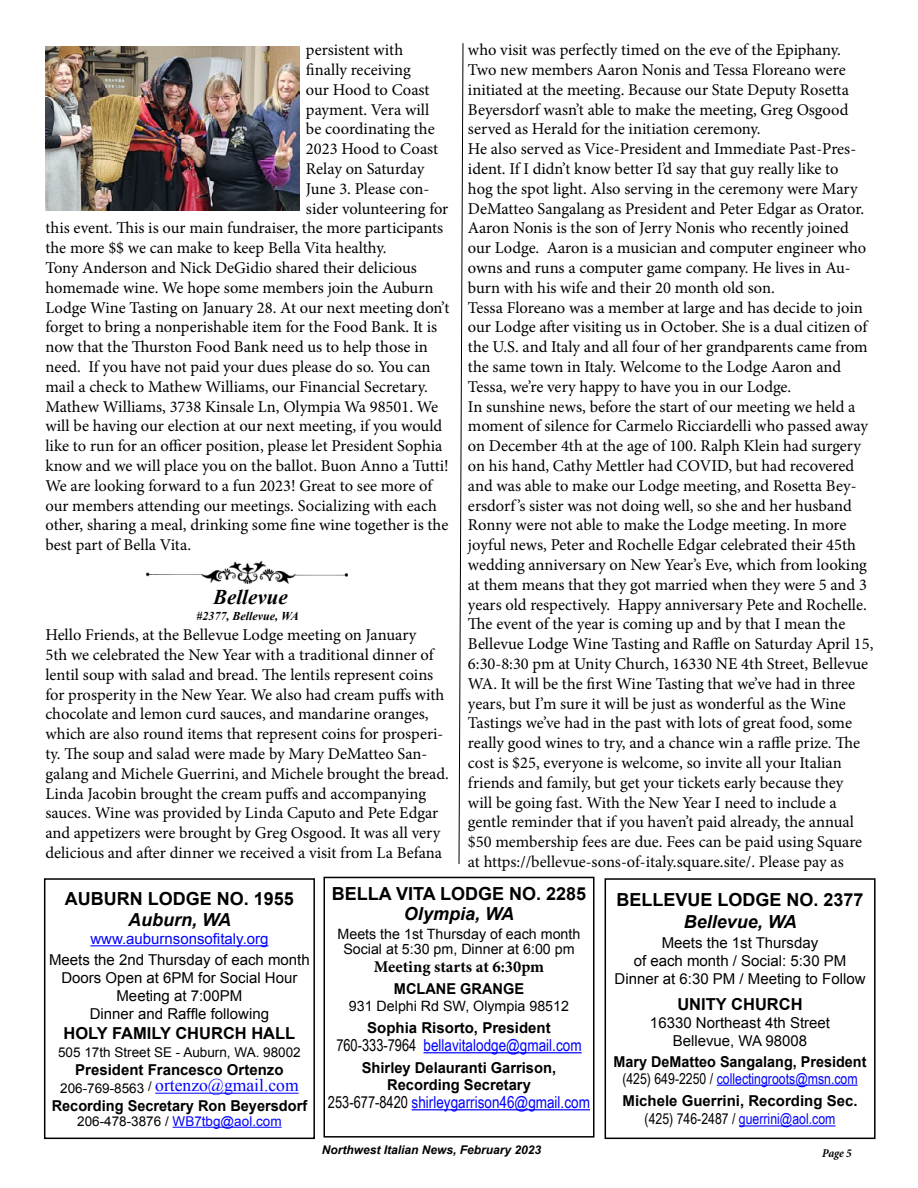
<style>
.page{position:relative;width:918px;height:1188px;background:#fff}
.page>*{position:absolute;margin:0;border:0;box-sizing:border-box;transform-origin:0 0}
.t1{font:italic 700 21px "Times New Roman";color:#000}
.t2{font:700 18px "Arial";color:#000}
.t3{font:italic 700 18px "Arial";color:#000}
.t4{font:17.55px "Times New Roman";color:#00f}
.t5{font:16.5px/19.8px "Minion Pro";letter-spacing:-.005em;color:#000}
.t6{font:16.5px "Arial Narrow";color:#00f}
.t7{font:700 16.5px "Arial";color:#000}
.t8{font:700 16.5px "Minion Pro";color:#000}
.t9{font:15px/18px "Arial";color:#000;text-align:center}
.t10{font:700 15px/16.5px "Arial";color:#000;text-align:center}
.t11{font:15px "Arial Narrow";color:#00f}
.t12{font:700 15px "Arial";color:#000;scale:.96 1}
.t13{font:15px "Arial";color:#00f}
.t14{font:14.25px/15px "Arial";color:#000;text-align:center}
.t15{font:13.5px "Arial";color:#000}
.t16{font:13.5px "Arial";color:#00f}
.t17{font:italic 700 12px "Arial";color:#000}
.t18{font:italic 700 12px "Times New Roman";color:#000}
.t19{font:italic 700 condensed 12px "Minion Pro";color:#000}
.s1{font-family:"Arial";font-size:13.5px;color:#000}
.s2{color:#000}
</style>
<div class="page">
<hr style="left:717px;top:1085px;width:141px;height:1px;background:#00f">
<hr style="left:739px;top:1125px;width:97px;height:1px;background:#00f">
<div style="left:605px;top:878px;width:271px;height:261px;border:2px solid #000"></div>
<hr style="left:424px;top:1052px;width:158px;height:1px;background:#00f">
<hr style="left:412px;top:1109px;width:178px;height:1px;background:#00f">
<div style="left:324px;top:877px;width:270px;height:261px;border:2px solid #000"></div>
<svg style="left:458px;top:43px;width:6px;height:821px"></svg>
<hr style="left:90px;top:945px;width:179px;height:1px;background:#00f">
<hr style="left:155px;top:1093px;width:144px;height:1px;background:#00f">
<hr style="left:173px;top:1127px;width:109px;height:1px;background:#00f">
<div style="left:44px;top:878px;width:271px;height:261px;border:2px solid #000"></div>
<img style="left:45px;top:46px;width:254px;height:164px">
<img style="left:146px;top:562px;width:201px;height:22px">
<p class="t5" style="left:306px;top:40px;width:99px">persistent with</p>
<p class="t5" style="left:306px;top:60px;width:106px">finally receiving</p>
<p class="t5" style="left:306px;top:80px;width:125px">our Hood to Coast</p>
<p class="t5" style="left:306px;top:100px;width:125px">payment. Vera will</p>
<p class="t5" style="left:306px;top:119px;width:130px">be coordinating the</p>
<p class="t5" style="left:306px;top:139px;width:134px">2023 Hood to Coast</p>
<p class="t5" style="left:306px;top:159px;width:120px">Relay on Saturday</p>
<p class="t5" style="left:306px;top:179px;width:125px">June 3. Please con-</p>
<p class="t5" style="left:306px;top:199px;width:144px">sider volunteering for</p>
<p class="t5" style="left:45px;top:218px;width:399px">this event. This is our main fundraiser, the more participants</p>
<p class="t5" style="left:45px;top:238px;width:343px">the more $$ we can make to keep Bella Vita healthy.</p>
<p class="t5" style="left:45px;top:258px;width:373px">Tony Anderson and Nick DeGidio shared their delicious</p>
<p class="t5" style="left:45px;top:278px;width:390px">homemade wine. We hope some members join the Auburn</p>
<p class="t5" style="left:45px;top:298px;width:405px">Lodge Wine Tasting on January 28. At our next meeting don’t</p>
<p class="t5" style="left:45px;top:317px;width:393px">forget to bring a nonperishable item for the Food Bank. It is</p>
<p class="t5" style="left:45px;top:337px;width:384px">now that the Thurston Food Bank need us to help those in</p>
<p class="t5" style="left:45px;top:357px;width:387px">need. If you have not paid your dues please do so. You can</p>
<p class="t5" style="left:45px;top:377px;width:384px">mail a check to Mathew Williams, our Financial Secretary.</p>
<p class="t5" style="left:45px;top:397px;width:394px">Mathew Williams, 3738 Kinsale Ln, Olympia Wa 98501. We</p>
<p class="t5" style="left:45px;top:416px;width:398px">will be having our election at our next meeting, if you would</p>
<p class="t5" style="left:45px;top:436px;width:399px">like to run for an officer position, please let President Sophia</p>
<p class="t5" style="left:45px;top:456px;width:405px">know and we will place you on the ballot. Buon Anno a Tutti!</p>
<p class="t5" style="left:45px;top:476px;width:388px">We are looking forward to a fun 2023! Great to see more of</p>
<p class="t5" style="left:45px;top:496px;width:393px">our members attending our meetings. Socializing with each</p>
<p class="t5" style="left:45px;top:515px;width:404px">other, sharing a meal, drinking some fine wine together is the</p>
<p class="t5" style="left:45px;top:535px;width:147px">best part of Bella Vita.</p>
<p class="t1" style="left:213px;top:582px;width:76px">Bellevue</p>
<p class="t18" style="left:197px;top:608px;width:104px">#2377, Bellevue, WA</p>
<p class="t5" style="left:45px;top:625px;width:405px">Hello Friends, at the Bellevue Lodge meeting on January<br>5th we celebrated the New Year with a traditional dinner of lentil soup with salad and bread. The lentils represent coins for prosperity in the New Year. We also had cream puffs with chocolate and lemon curd sauces, and mandarine oranges, which are also round items that represent coins for prosperi&shy;ty. The soup and salad were made by Mary DeMatteo San&shy;galang and Michele Guerrini, and Michele brought the bread.<br>Linda Jacobin brought the cream puffs and accompanying sauces. Wine was provided by Linda Caputo and Pete Edgar and appetizers were brought by Greg Osgood. It was all very delicious and after dinner we received a visit from La Befana</p>
<p class="t5" style="left:468px;top:40px;width:407px">who visit was perfectly timed on the eve of the Epiphany.<br>Two new members Aaron Nonis and Tessa Floreano were initiated at the meeting. Because our State Deputy Rosetta Beyersdorf wasn’t able to make the meeting, Greg Osgood served as Herald for the initiation ceremony.<br>He also served as Vice-President and Immediate Past-Pres&shy;ident. If I didn’t know better I’d say that guy really like to<br>hog the spot light. Also serving in the ceremony were Mary DeMatteo Sangalang as President and Peter Edgar as Orator.<br>Aaron Nonis is the son of Jerry Nonis who recently joined our Lodge. Aaron is a musician and computer engineer who owns and runs a computer game company. He lives in Au&shy;burn with his wife and their 20 month old son.<br>Tessa Floreano was a member at large and has decide to join our Lodge after visiting us in October. She is a dual citizen of the U.S. and Italy and all four of her grandparents came from the same town in Italy. Welcome to the Lodge Aaron and Tessa, we’re very happy to have you in our Lodge.<br>In sunshine news, before the start of our meeting we held a moment of silence for Carmelo Ricciardelli who passed away on December 4th at the age of 100. Ralph Klein had surgery on his hand, Cathy Mettler had COVID, but had recovered and was able to make our Lodge meeting, and Rosetta Bey&shy;ersdorf ’s sister was not doing well, so she and her husband Ronny were not able to make the Lodge meeting. In more joyful news, Peter and Rochelle Edgar celebrated their 45th wedding anniversary on New Year’s Eve, which from looking at them means that they got married when they were 5 and 3 years old respectively. Happy anniversary Pete and Rochelle.<br>The event of the year is coming up and by that I mean the Bellevue Lodge Wine Tasting and Raffle on Saturday April 15, 6:30-8:30 pm at Unity Church, 16330 NE 4th Street, Bellevue WA. It will be the first Wine Tasting that we’ve had in three years, but I’m sure it will be just as wonderful as the Wine Tastings we’ve had in the past with lots of great food, some really good wines to try, and a chance win a raffle prize. The cost is $25, everyone is welcome, so invite all your Italian friends and family, but get your tickets early because they<br>will be going fast. With the New Year I need to include a gentle reminder that if you haven’t paid already, the annual $50 membership fees are due. Fees can be paid using Square at https://bellevue-sons-of-italy.square.site/. Please pay as</p>
<p class="t2" style="left:65px;top:886px;width:231px">AUBURN LODGE NO. 1955</p>
<p class="t3" style="left:128px;top:908px;width:104px">Auburn, WA</p>
<p class="t13" style="left:90px;top:929px;width:180px">www.auburnsonsofitaly.org</p>
<p class="t9" style="left:49px;top:951px;width:262px">Meets the 2nd Thursday of each month<br>Doors Open at 6PM for Social Hour<br>Meeting at 7:00PM<br>Dinner and Raffle following</p>
<p class="t7" style="left:63px;top:1022px;width:233px">HOLY FAMILY CHURCH HALL</p>
<p class="t15" style="left:58px;top:1043px;width:244px">505 17th Street SE - Auburn, WA. 98002</p>
<p class="t10" style="left:75px;top:1062px;width:210px">President Francesco Ortenzo</p>
<p class="t4" style="left:60px;top:1074px;width:240px"><sub>206-769-8563</sub> <span class="s1">/</span> ortenzo@gmail.com</p>
<p class="t10" style="left:52px;top:1098px;width:257px">Recording Secretary Ron Beyersdorf</p>
<p class="t16" style="left:77px;top:1112px;width:206px"><span class="s2">206-478-3876 /</span> WB7tbg@aol.com</p>
<p class="t2" style="left:332px;top:882px;width:256px">BELLA VITA LODGE NO. 2285</p>
<p class="t3" style="left:404px;top:902px;width:112px">Olympia, WA</p>
<p class="t14" style="left:338px;top:927px;width:244px">Meets the 1st Thursday of each month<br>Social at 5:30 pm, Dinner at 6:00 pm</p>
<p class="t8" style="left:374px;top:956px;width:172px">Meeting starts at 6:30pm</p>
<p class="t10" style="left:394px;top:981px;width:132px">MCLANE GRANGE</p>
<p class="t14" style="left:349px;top:998px;width:222px">931 Delphi Rd SW, Olympia 98512</p>
<p class="t10" style="left:367px;top:1020px;width:185px">Sophia Risorto, President</p>
<p class="t6" style="left:336px;top:1033px;width:247px"><span class="s2">760-333-7964</span> bellavitalodge@gmail.com</p>
<p class="t10" style="left:362px;top:1060px;width:196px">Shirley Delauranti Garrison,<br>Recording Secretary</p>
<p class="t6" style="left:328px;top:1090px;width:263px"><span class="s2">253-677-8420</span> shirleygarrison46@gmail.com</p>
<p class="t2" style="left:617px;top:888px;width:249px">BELLEVUE LODGE NO. 2377</p>
<p class="t3" style="left:684px;top:910px;width:115px">Bellevue, WA</p>
<p class="t9" style="left:615px;top:934px;width:252px">Meets the 1st Thursday<br>of each month / Social: 5:30 PM<br>Dinner at 6:30 PM / Meeting to Follow</p>
<p class="t7" style="left:677px;top:993px;width:127px">UNITY CHURCH</p>
<p class="t9" style="left:650px;top:1014px;width:182px">16330 Northeast 4th Street<br>Bellevue, WA 98008</p>
<p class="t12" style="left:614px;top:1052px;width:265px">Mary DeMatteo Sangalang, President</p>
<p class="t11" style="left:622px;top:1067px;width:237px"><span class="s2">(425) 649-2250 /</span> collectingroots@msn.com</p>
<p class="t10" style="left:623px;top:1093px;width:237px">Michele Guerrini, Recording Sec.</p>
<p class="t11" style="left:645px;top:1108px;width:192px"><span class="s2">(425) 746-2487 /</span> guerrini@aol.com</p>
<p class="t17" style="left:322px;top:1142px;width:221px">Northwest Italian News, February 2023</p>
<p class="t19" style="left:822px;top:1145px;width:31px">Page 5</p>
</div>
